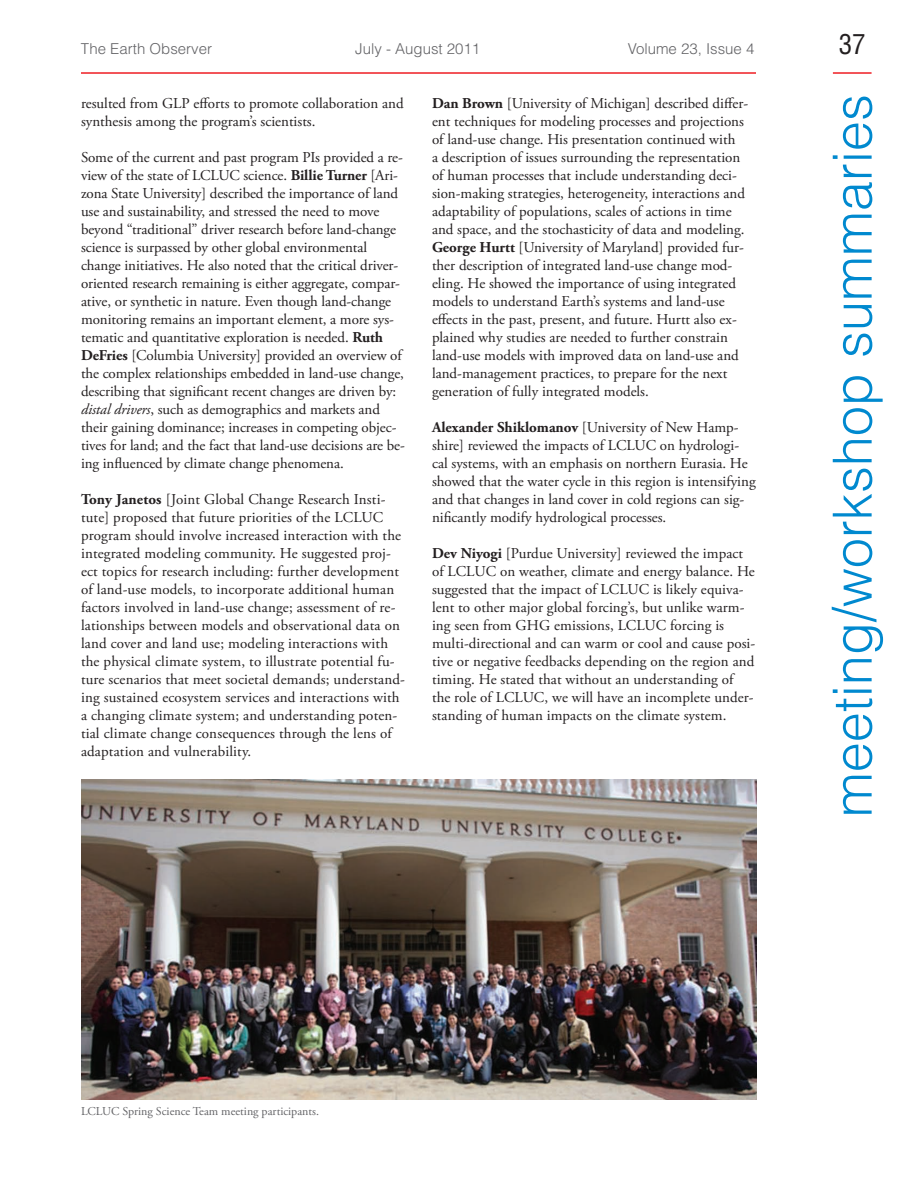
<style>
.page{position:relative;width:918px;height:1188px;background:#fff}
.page>*{position:absolute;margin:0;border:0;box-sizing:border-box;transform-origin:0 0}
.t1{font:300 54px "Helvetica LT Std";color:#0089cf}
.t2{font:condensed 27px "Helvetica LT Std";color:#231f20}
.t3{font:15px/18px "Adobe Garamond Pro";color:#231f20}
.t4{font:300 15px "Helvetica LT Std";color:#636366}
.t5{font:12px "Adobe Garamond Pro";color:#636366}
.s1{font-weight:700}
.s2{font-style:italic}
</style>
<div class="page">
<hr style="left:81px;top:72px;width:675px;height:2px;background:#ee1d23">
<hr style="left:833px;top:72px;width:39px;height:2px;background:#ee1d23">
<img style="left:81px;top:779px;width:675px;height:320px">
<p class="t4" style="left:81px;top:39px;width:133px">The Earth Observer</p>
<p class="t4" style="left:355px;top:39px;width:127px">July - August 2011</p>
<p class="t4" style="left:628px;top:39px;width:128px">Volume 23, Issue 4</p>
<h2 class="t2" style="left:839px;top:27px;width:28px">37</h2>
<h1 class="t1" style="left:819px;top:817px;width:725px;rotate:-90deg">meeting/workshop summaries</h1>
<p class="t3" style="left:81px;top:95px;width:324px">resulted from GLP efforts to promote collaboration and synthesis among the program’s scientists.</p>
<p class="t3" style="left:81px;top:149px;width:325px">Some of the current and past program PIs provided a re&shy;view of the state of LCLUC science. <span class="s1">Billie Turner</span> [Ari&shy;zona State University] described the importance of land use and sustainability, and stressed the need to move beyond “traditional” driver research before land-change science is surpassed by other global environmental change initiatives. He also noted that the critical driver&shy;oriented research remaining is either aggregate, compar&shy;ative, or synthetic in nature. Even though land-change monitoring remains an important element, a more sys&shy;tematic and quantitative exploration is needed. <span class="s1">Ruth DeFries</span> [Columbia University] provided an overview of the complex relationships embedded in land-use change, describing that significant recent changes are driven by: <span class="s2">distal drivers</span>, such as demographics and markets and their gaining dominance; increases in competing objec&shy;tives for land; and the fact that land-use decisions are be&shy;ing influenced by climate change phenomena.</p>
<p class="t3" style="left:81px;top:491px;width:325px"><span class="s1">Tony Janetos</span> [Joint Global Change Research Insti&shy;tute] proposed that future priorities of the LCLUC program should involve increased interaction with the integrated modeling community. He suggested proj&shy;ect topics for research including: further development of land-use models, to incorporate additional human factors involved in land-use change; assessment of re&shy;lationships between models and observational data on land cover and land use; modeling interactions with the physical climate system, to illustrate potential fu&shy;ture scenarios that meet societal demands; understand&shy;ing sustained ecosystem services and interactions with a changing climate system; and understanding poten&shy;tial climate change consequences through the lens of adaptation and vulnerability.</p>
<p class="t3" style="left:432px;top:95px;width:318px"><span class="s1">Dan Brown</span> [University of Michigan] described differ&shy;ent techniques for modeling processes and projections of land-use change. His presentation continued with<br>a description of issues surrounding the representation of human processes that include understanding deci&shy;sion-making strategies, heterogeneity, interactions and adaptability of populations, scales of actions in time and space, and the stochasticity of data and modeling.<br><span class="s1">George Hurtt</span> [University of Maryland] provided fur&shy;ther description of integrated land-use change mod&shy;eling. He showed the importance of using integrated models to understand Earth’s systems and land-use effects in the past, present, and future. Hurtt also ex&shy;plained why studies are needed to further constrain land-use models with improved data on land-use and land-management practices, to prepare for the next generation of fully integrated models.</p>
<p class="t3" style="left:432px;top:419px;width:325px"><span class="s1">Alexander Shiklomanov</span> [University of New Hamp&shy;shire] reviewed the impacts of LCLUC on hydrologi&shy;cal systems, with an emphasis on northern Eurasia. He showed that the water cycle in this region is intensifying and that changes in land cover in cold regions can sig&shy;nificantly modify hydrological processes.</p>
<p class="t3" style="left:432px;top:545px;width:325px"><span class="s1">Dev Niyogi</span> [Purdue University] reviewed the impact of LCLUC on weather, climate and energy balance. He suggested that the impact of LCLUC is likely equiva&shy;lent to other major global forcing’s, but unlike warm&shy;ing seen from GHG emissions, LCLUC forcing is multi-directional and can warm or cool and cause posi&shy;tive or negative feedbacks depending on the region and timing. He stated that without an understanding of the role of LCLUC, we will have an incomplete under&shy;standing of human impacts on the climate system.</p>
<p class="t5" style="left:81px;top:1104px;width:240px">LCLUC Spring Science Team meeting participants.</p>
</div>
